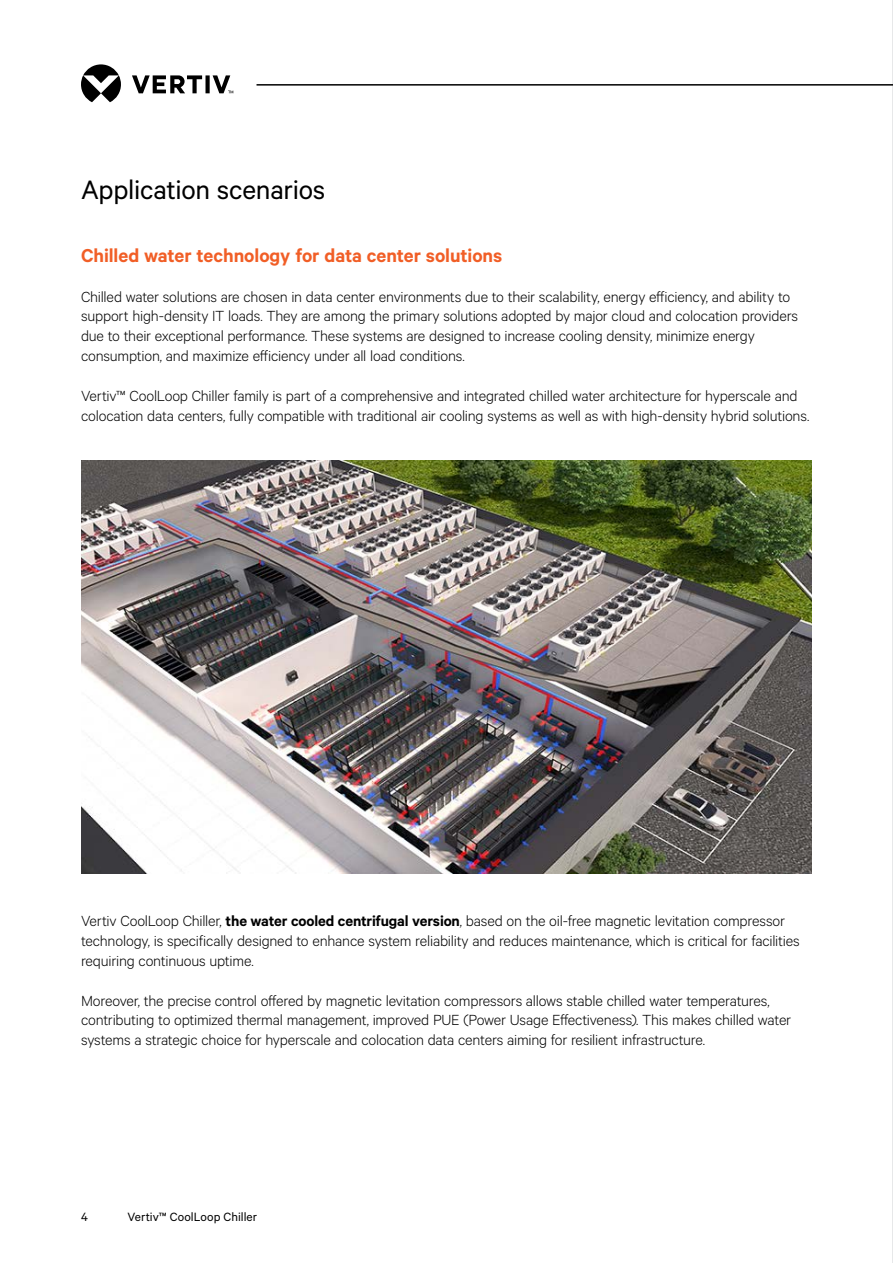
<style>
.page{position:relative;width:893px;height:1263px;background:#fff}
.page>*{position:absolute;margin:0;border:0;box-sizing:border-box;transform-origin:0 0}
.t1{font:30px "Calibre";letter-spacing:-.01em;color:#000}
.t2{font:600 21px "Calibre";letter-spacing:-.005em;color:#f15e26}
.t3{font:300 16.5px/19.8px "Calibre";letter-spacing:-.01em;color:#000}
.t4{font:13.5px "Calibre";letter-spacing:.005em;color:#000}
.s1{font-weight:600}
</style>
<div class="page">
<hr style="left:892px;top:0;width:1px;height:1263px;background:#d1d3d4">
<hr style="left:256px;top:84px;width:637px;height:2px;background:#000">
<svg style="left:81px;top:64px;width:152px;height:38px"></svg>
<img style="left:81px;top:460px;width:731px;height:413px">
<h1 class="t1" style="left:81px;top:172px;width:246px">Application scenarios</h1>
<p class="t2" style="left:81px;top:243px;width:423px">Chilled water technology for data center solutions</p>
<p class="t3" style="left:81px;top:286px;width:719px">Chilled water solutions are chosen in data center environments due to their scalability, energy efficiency, and ability to support high-density IT loads. They are among the primary solutions adopted by major cloud and colocation providers due to their exceptional performance. These systems are designed to increase cooling density, minimize energy consumption, and maximize efficiency under all load conditions.</p>
<p class="t3" style="left:81px;top:385px;width:730px">Vertiv™ CoolLoop Chiller family is part of a comprehensive and integrated chilled water architecture for hyperscale and colocation data centers, fully compatible with traditional air cooling systems as well as with high-density hybrid solutions.</p>
<p class="t3" style="left:81px;top:910px;width:720px">Vertiv CoolLoop Chiller, <span class="s1">the water cooled centrifugal version</span>, based on the oil-free magnetic levitation compressor technology, is specifically designed to enhance system reliability and reduces maintenance, which is critical for facilities requiring continuous uptime.</p>
<p class="t3" style="left:81px;top:990px;width:712px">Moreover, the precise control offered by magnetic levitation compressors allows stable chilled water temperatures, contributing to optimized thermal management, improved PUE (Power Usage Effectiveness). This makes chilled water systems a strategic choice for hyperscale and colocation data centers aiming for resilient infrastructure.</p>
<p class="t4" style="left:81px;top:1209px;width:8px">4</p>
<p class="t4" style="left:127px;top:1209px;width:131px">Vertiv™ CoolLoop Chiller</p>
</div>
